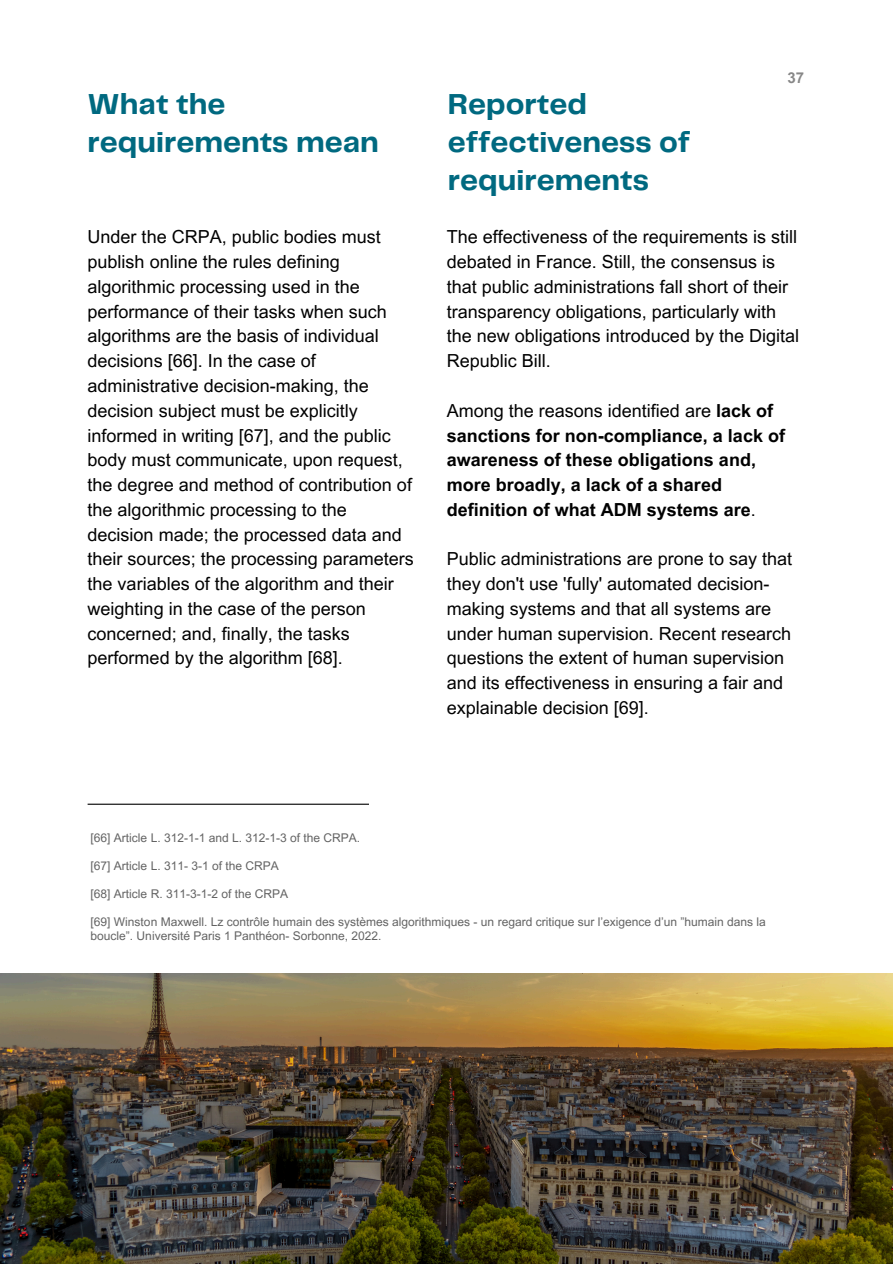
<style>
.page{position:relative;width:893px;height:1264px;background:#fff}
.page>*{position:absolute;margin:0;border:0;box-sizing:border-box;transform-origin:0 0}
.t1{font:700 30px/38.2px "Telegraf";color:#006980}
.t2{font:18px/24.8px "Arial MT Pro";color:#000}
.t3{font:700 18px/24.8px "Arial MT Pro";color:#000}
.t4{font:700 15px "Arial MT Pro";color:#878787}
.t5{font:12px/14px "Arial MT Pro";color:#636363}
.s1{font-weight:400}
</style>
<div class="page">
<img style="left:0;top:973px;width:892px;height:290px">
<hr style="left:88px;top:803px;width:281px;height:1px;background:#000">
<h2 class="t1" style="left:88px;top:86px;width:293px">What the requirements mean</h2>
<h1 class="t2" style="left:88px;top:227px;width:328px">Under the CRPA, public bodies must publish online the rules defining algorithmic processing used in the performance of their tasks when such algorithms are the basis of individual decisions [66]. In the case of administrative decision-making, the decision subject must be explicitly informed in writing [67], and the public body must communicate, upon request, the degree and method of contribution of the algorithmic processing to the decision made; the processed data and their sources; the processing parameters the variables of the algorithm and their weighting in the case of the person concerned; and, finally, the tasks performed by the algorithm [68].</h1>
<p class="t4" style="left:787px;top:72px;width:18px">37</p>
<p class="t1" style="left:448px;top:86px;width:244px">Reported effectiveness of requirements</p>
<p class="t2" style="left:446px;top:227px;width:354px">The effectiveness of the requirements is still debated in France. Still, the consensus is that public administrations fall short of their transparency obligations, particularly with the new obligations introduced by the Digital Republic Bill.</p>
<p class="t3" style="left:446px;top:400px;width:340px"><span class="s1">Among the reasons identified are</span> lack of sanctions for non-compliance, a lack of awareness of these obligations and, more broadly, a lack of a shared definition of what ADM systems are<span class="s1">.</span></p>
<p class="t2" style="left:446px;top:549px;width:347px">Public administrations are prone to say that they don't use 'fully' automated decision&shy;making systems and that all systems are under human supervision. Recent research questions the extent of human supervision and its effectiveness in ensuring a fair and explainable decision [69].</p>
<h2 class="t5" style="left:91px;top:832px;width:271px">[66] Article L. 312-1-1 and L. 312-1-3 of the CRPA.</h2>
<h2 class="t5" style="left:91px;top:860px;width:190px">[67] Article L. 311- 3-1 of the CRPA</h2>
<h2 class="t5" style="left:91px;top:888px;width:199px">[68] Article R. 311-3-1-2 of the CRPA</h2>
<p class="t5" style="left:91px;top:916px;width:676px">[69] Winston Maxwell. Lz contrôle humain des systèmes algorithmiques - un regard critique sur l’exigence d’un ”humain dans la boucle”. Université Paris 1 Panthéon- Sorbonne, 2022.</p>
</div>
